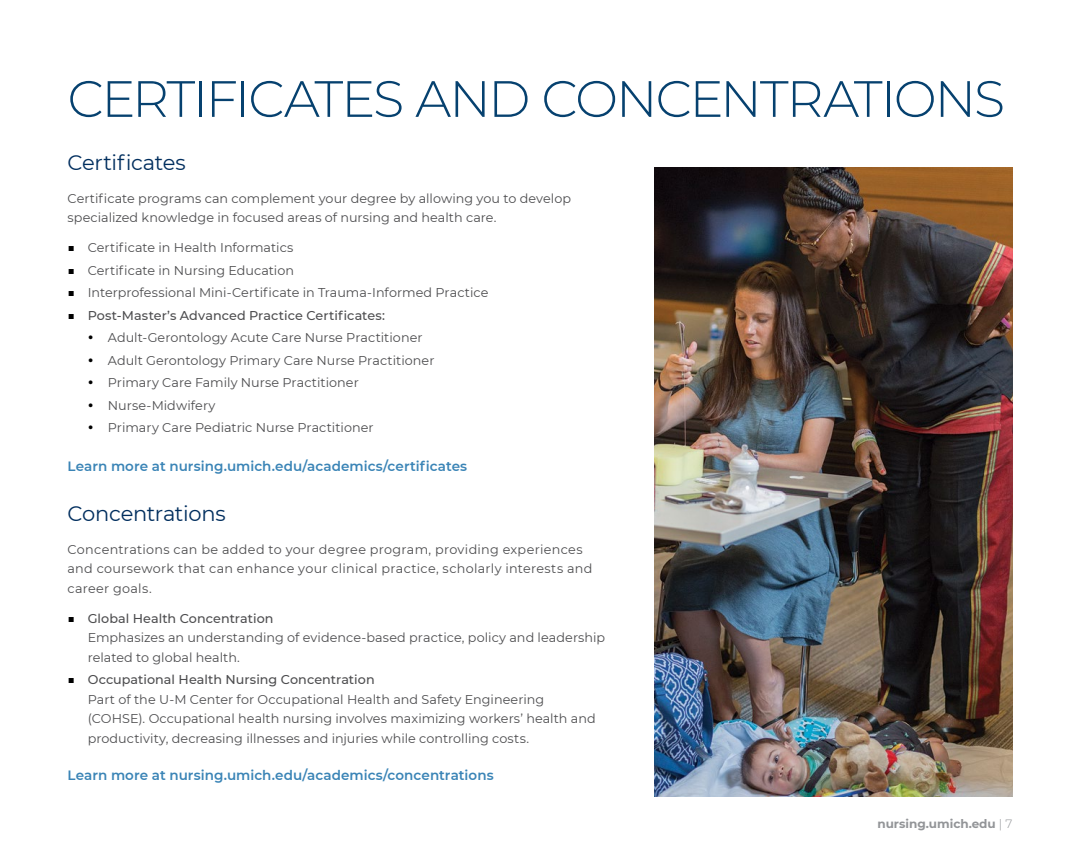
<style>
.page{position:relative;width:1080px;height:864px;background:#fff}
.page>*{position:absolute;margin:0;border:0;box-sizing:border-box;transform-origin:0 0}
.t1{font:300 51px "Montserrat";letter-spacing:-.04em;color:#06416f}
.t2{font:21px "Montserrat";letter-spacing:-.015em;color:#002e5e}
.t3{font:600 13.5px "Montserrat";letter-spacing:.005em;color:#3a84b6}
.t4{font:12.75px/19.5px "Montserrat";letter-spacing:.005em;color:#4d4d4f}
.t5{font:12.75px/19.5px "Montserrat";letter-spacing:.025em;color:#4d4d4f}
.t6{font:700 12px "Montserrat";color:#939598}
.s1{color:#000}
.s2{font-weight:500}
.s3{font-weight:300}
</style>
<div class="page">
<img style="left:655px;top:167px;width:357px;height:629px">
<h1 class="t1" style="left:68px;top:64px;width:939px">CERTIFICATES AND CONCENTRATIONS</h1>
<h2 class="t2" style="left:68px;top:148px;width:120px">Certificates</h2>
<p class="t4" style="left:68px;top:188px;width:505px">Certificate programs can complement your degree by allowing you to develop specialized knowledge in focused areas of nursing and health care.</p>
<p class="t4" style="left:68px;top:238px;width:227px"><span class="s1">■</span> Certificate in Health Informatics</p>
<p class="t4" style="left:68px;top:260px;width:228px"><span class="s1">■</span> Certificate in Nursing Education</p>
<p class="t4" style="left:68px;top:283px;width:423px"><span class="s1">■</span> Interprofessional Mini-Certificate in Trauma-Informed Practice</p>
<p class="t4" style="left:108px;top:304px;width:328px;line-height:22.5px;text-indent:-40px"><span class="s1">■</span> <span class="s2">Post-Master’s Advanced Practice Certificates:<br></span>Adult-Gerontology Acute Care Nurse Practitioner Adult Gerontology Primary Care Nurse Practitioner Primary Care Family Nurse Practitioner Nurse-Midwifery<br>Primary Care Pediatric Nurse Practitioner</p>
<p class="t3" style="left:68px;top:457px;width:401px">Learn more at nursing.umich.edu/academics/certificates</p>
<h2 class="t2" style="left:68px;top:499px;width:160px">Concentrations</h2>
<p class="t5" style="left:68px;top:539px;width:527px">Concentrations can be added to your degree program, providing experiences and coursework that can enhance your clinical practice, scholarly interests and career goals.</p>
<p class="t4" style="left:88px;top:608px;width:519px;text-indent:-20px"><span class="s1">■</span> <span class="s2">Global Health Concentration<br></span>Emphasizes an understanding of evidence-based practice, policy and leadership related to global health.</p>
<p class="t4" style="left:88px;top:670px;width:510px;text-indent:-20px"><span class="s1">■</span> <span class="s2">Occupational Health Nursing Concentration<br></span>Part of the U-M Center for Occupational Health and Safety Engineering (COHSE). Occupational health nursing involves maximizing workers’ health and productivity, decreasing illnesses and injuries while controlling costs.</p>
<p class="t3" style="left:68px;top:766px;width:428px">Learn more at nursing.umich.edu/academics/concentrations</p>
<p class="t6" style="left:877px;top:815px;width:137px">nursing.umich.edu <span class="s3">| 7</span></p>
</div>
